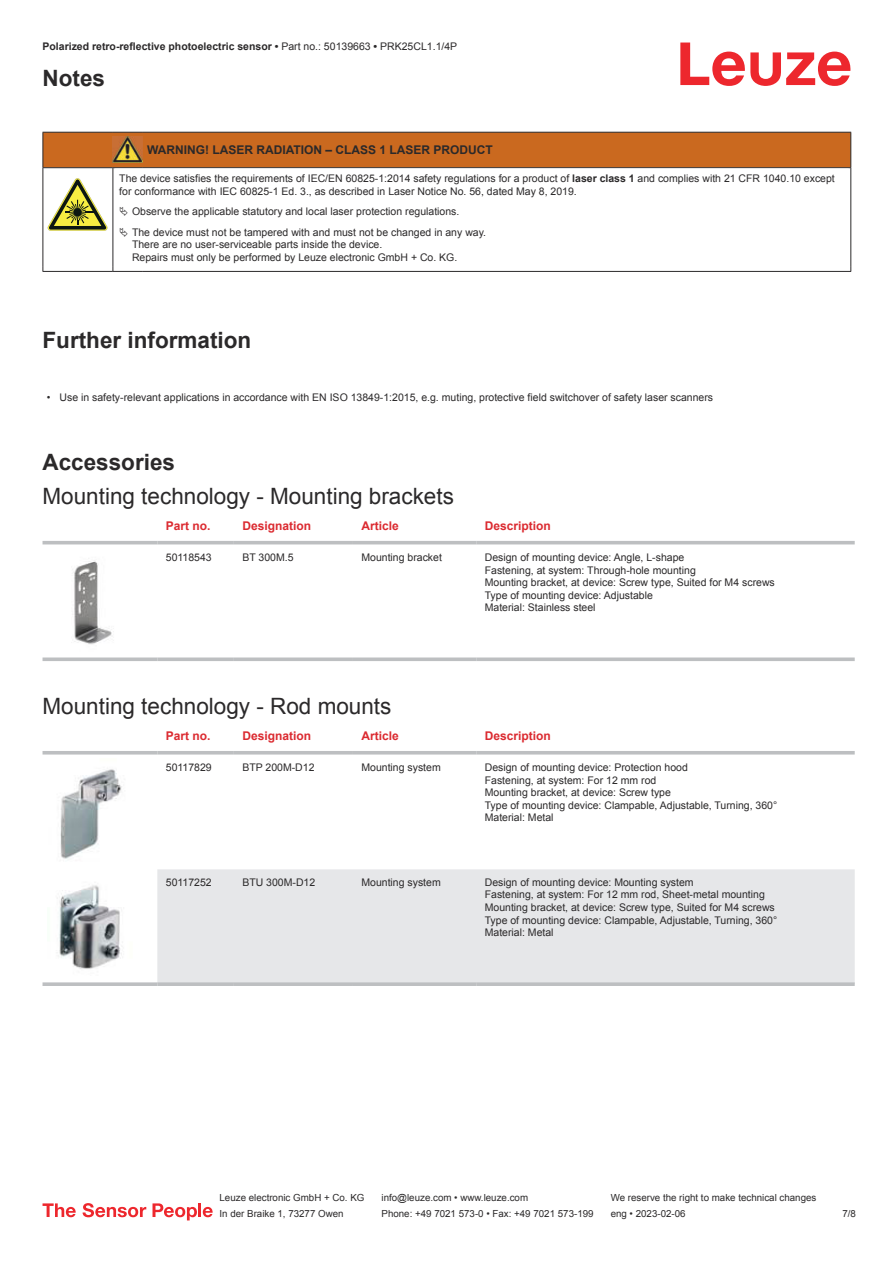
<style>
.page{position:relative;width:893px;height:1263px;background:#fff}
.page>*{position:absolute;margin:0;border:0;box-sizing:border-box;transform-origin:0 0}
.t1{font:22.5px "Arial";color:#2b292a}
.t2{font:700 22.5px "Arial";color:#2b292a}
.t3{font:700 12px "Arial";color:#db2a30}
.t4{font:700 12px "Arial";color:#2b292a}
.t5{font:10.5px/12.6px "Arial";color:#2b292a}
.t6{font:700 10.5px "Arial";color:#2b292a}
.t7{font:9.75px "Arial";color:#2b292a}
.s1{font-weight:400}
.s2{font-weight:700}
</style>
<div class="page">
<svg style="left:680px;top:43px;width:170px;height:43px"></svg>
<svg style="left:43px;top:544px;width:812px;height:1px"></svg>
<hr style="left:43px;top:541px;width:114px;height:3px;background:#bdbfc1">
<hr style="left:157px;top:541px;width:77px;height:3px;background:#bdbfc1">
<hr style="left:234px;top:541px;width:119px;height:3px;background:#bdbfc1">
<hr style="left:353px;top:541px;width:123px;height:3px;background:#bdbfc1">
<hr style="left:476px;top:541px;width:379px;height:3px;background:#bdbfc1">
<svg style="left:43px;top:657px;width:114px;height:4px"></svg>
<svg style="left:157px;top:657px;width:77px;height:4px"></svg>
<svg style="left:234px;top:657px;width:119px;height:4px"></svg>
<svg style="left:353px;top:657px;width:123px;height:4px"></svg>
<svg style="left:476px;top:657px;width:379px;height:4px;background:#c5c7c8"></svg>
<img style="left:72px;top:560px;width:40px;height:85px">
<div style="left:157px;top:869px;width:698px;height:113px;background:#e6e7e9"></div>
<hr style="left:43px;top:751px;width:114px;height:3px;background:#bdbfc1">
<hr style="left:157px;top:751px;width:77px;height:3px;background:#bdbfc1">
<hr style="left:234px;top:751px;width:119px;height:3px;background:#bdbfc1">
<hr style="left:353px;top:751px;width:123px;height:3px;background:#bdbfc1">
<hr style="left:476px;top:751px;width:379px;height:3px;background:#bdbfc1">
<svg style="left:43px;top:982px;width:114px;height:4px"></svg>
<svg style="left:157px;top:982px;width:77px;height:4px"></svg>
<svg style="left:234px;top:982px;width:119px;height:4px"></svg>
<svg style="left:353px;top:982px;width:123px;height:4px"></svg>
<svg style="left:476px;top:982px;width:379px;height:4px;background:#c1c3c5"></svg>
<img style="left:60px;top:769px;width:62px;height:90px">
<img style="left:57px;top:885px;width:65px;height:84px">
<svg style="left:43px;top:1203px;width:33px;height:14px"></svg>
<svg style="left:83px;top:1203px;width:63px;height:14px"></svg>
<svg style="left:153px;top:1203px;width:44px;height:17px"></svg>
<hr style="left:198px;top:1203px;width:3px;height:14px;background:#ed272d">
<svg style="left:203px;top:1207px;width:10px;height:10px"></svg>
<div style="left:44px;top:133px;width:806px;height:34px;background:#ca691f"></div>
<svg style="left:44px;top:168px;width:806px;height:103px"></svg>
<hr style="left:43px;top:132px;width:70px;height:1px;background:#2b292a">
<hr style="left:43px;top:133px;width:1px;height:34px;background:#2b292a">
<hr style="left:43px;top:167px;width:70px;height:1px;background:#2b292a">
<hr style="left:113px;top:132px;width:30px;height:1px;background:#2b292a">
<hr style="left:113px;top:167px;width:30px;height:1px;background:#2b292a">
<hr style="left:143px;top:132px;width:708px;height:1px;background:#2b292a">
<hr style="left:850px;top:133px;width:1px;height:34px;background:#2b292a">
<hr style="left:143px;top:167px;width:708px;height:1px;background:#2b292a">
<hr style="left:43px;top:168px;width:1px;height:99px;background:#2b292a">
<hr style="left:113px;top:168px;width:1px;height:99px;background:#2b292a">
<hr style="left:850px;top:168px;width:1px;height:99px;background:#2b292a">
<hr style="left:43px;top:271px;width:70px;height:1px;background:#2b292a">
<hr style="left:113px;top:271px;width:30px;height:1px;background:#2b292a">
<hr style="left:143px;top:271px;width:708px;height:1px;background:#2b292a">
<img style="left:113px;top:136px;width:30px;height:27px">
<svg style="left:47px;top:178px;width:60px;height:53px"></svg>
<svg style="left:115px;top:169px;width:734px;height:98px"></svg>
<svg style="left:120px;top:207px;width:8px;height:9px"></svg>
<svg style="left:120px;top:227px;width:8px;height:10px"></svg>
<p class="t6" style="left:43px;top:43px;width:416px">Polarized retro-reflective photoelectric sensor • <span class="s1">Part no.: 50139663</span> • <span class="s1">PRK25CL1.1/4P</span></p>
<h1 class="t2" style="left:43px;top:70px;width:64px">Notes</h1>
<p class="t4" style="left:147px;top:145px;width:347px">WARNING! LASER RADIATION – CLASS 1 LASER PRODUCT</p>
<p class="t5" style="left:119px;top:173px;width:717px">The device satisfies the requirements of IEC/EN 60825-1:2014 safety regulations for a product of <span class="s2">laser class 1</span> and complies with 21 CFR 1040.10 except for conformance with IEC 60825-1 Ed. 3., as described in Laser Notice No. 56, dated May 8, 2019.</p>
<p class="t5" style="left:132px;top:202px;width:356px;line-height:20.2px">Observe the applicable statutory and local laser protection regulations.<br>The device must not be tampered with and must not be changed in any way.</p>
<p class="t5" style="left:132px;top:239px;width:327px">There are no user-serviceable parts inside the device.<br>Repairs must only be performed by Leuze electronic GmbH + Co. KG.</p>
<h1 class="t2" style="left:43px;top:332px;width:210px">Further information</h1>
<p class="t5" style="left:47px;top:392px;width:668px">• Use in safety-relevant applications in accordance with EN ISO 13849-1:2015, e.g. muting, protective field switchover of safety laser scanners</p>
<h1 class="t2" style="left:43px;top:454px;width:134px">Accessories</h1>
<h1 class="t1" style="left:43px;top:487px;width:413px">Mounting technology - Mounting brackets</h1>
<p class="t3" style="left:166px;top:521px;width:46px">Part no.</p>
<p class="t3" style="left:242px;top:521px;width:70px">Designation</p>
<p class="t3" style="left:361px;top:521px;width:39px">Article</p>
<p class="t3" style="left:485px;top:521px;width:68px">Description</p>
<p class="t5" style="left:166px;top:552px;width:47px">50118543</p>
<p class="t5" style="left:242px;top:552px;width:53px">BT 300M.5</p>
<p class="t5" style="left:361px;top:552px;width:82px">Mounting bracket</p>
<p class="t5" style="left:485px;top:552px;width:292px">Design of mounting device: Angle, L-shape<br>Fastening, at system: Through-hole mounting<br>Mounting bracket, at device: Screw type, Suited for M4 screws Type of mounting device: Adjustable<br>Material: Stainless steel</p>
<h1 class="t1" style="left:43px;top:697px;width:350px">Mounting technology - Rod mounts</h1>
<p class="t3" style="left:166px;top:731px;width:46px">Part no.</p>
<p class="t3" style="left:242px;top:731px;width:70px">Designation</p>
<p class="t3" style="left:361px;top:731px;width:39px">Article</p>
<p class="t3" style="left:485px;top:731px;width:68px">Description</p>
<p class="t5" style="left:166px;top:762px;width:47px">50117829</p>
<p class="t5" style="left:242px;top:762px;width:74px">BTP 200M-D12</p>
<p class="t5" style="left:361px;top:762px;width:81px">Mounting system</p>
<p class="t5" style="left:485px;top:762px;width:294px">Design of mounting device: Protection hood<br>Fastening, at system: For 12 mm rod<br>Mounting bracket, at device: Screw type<br>Type of mounting device: Clampable, Adjustable, Turning, 360° Material: Metal</p>
<p class="t5" style="left:166px;top:877px;width:47px">50117252</p>
<p class="t5" style="left:242px;top:877px;width:74px">BTU 300M-D12</p>
<p class="t5" style="left:361px;top:877px;width:81px">Mounting system</p>
<p class="t5" style="left:485px;top:877px;width:294px">Design of mounting device: Mounting system<br>Fastening, at system: For 12 mm rod, Sheet-metal mounting Mounting bracket, at device: Screw type, Suited for M4 screws Type of mounting device: Clampable, Adjustable, Turning, 360° Material: Metal</p>
<p class="t7" style="left:220px;top:1194px;width:146px">Leuze electronic GmbH + Co. KG</p>
<p class="t7" style="left:381px;top:1194px;width:148px">info@leuze.com • www.leuze.com</p>
<p class="t7" style="left:611px;top:1194px;width:207px">We reserve the right to make technical changes</p>
<p class="t7" style="left:220px;top:1210px;width:126px">In der Braike 1, 73277 Owen</p>
<p class="t7" style="left:381px;top:1210px;width:214px">Phone: +49 7021 573-0 • Fax: +49 7021 573-199</p>
<p class="t7" style="left:611px;top:1210px;width:76px">eng • 2023-02-06</p>
<p class="t7" style="left:842px;top:1210px;width:15px">7 /8</p>
</div>
